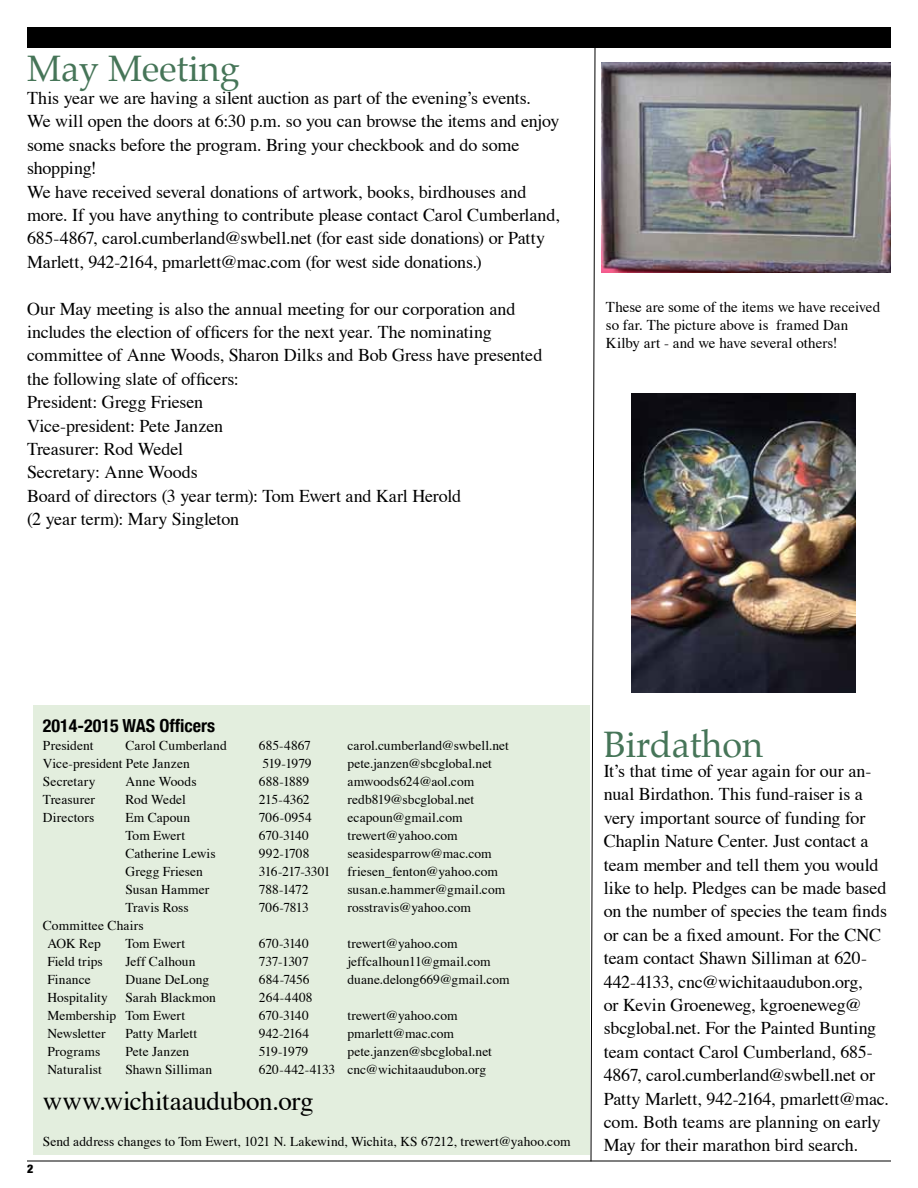
<style>
.page{position:relative;width:918px;height:1188px;background:#fff}
.page>*{position:absolute;margin:0;border:0;box-sizing:border-box;transform-origin:0 0}
.t1{font:36px "Palatino";color:#467558}
.t2{font:27px "Times";letter-spacing:-.015em;color:#000}
.t3{font:18px/23.4px "Times";letter-spacing:-.01em;color:#000}
.t4{font:700 condensed 18px "Helvetica Neue";color:#000}
.t5{font:15px/18px "Times";color:#000}
.t6{font:13.5px/18px "Times";color:#000}
.t7{font:13.5px "Times";letter-spacing:-.05em;color:#000}
.t8{font:900 condensed 12px "Helvetica Neue";color:#000}
</style>
<div class="page">
<hr style="left:27px;top:1161px;width:864px;height:1px;background:#000">
<svg style="left:590px;top:48px;width:6px;height:1114px"></svg>
<div style="left:27px;top:27px;width:864px;height:21px;background:#000"></div>
<div style="left:33px;top:705px;width:557px;height:450px;background:#e3eede"></div>
<img style="left:602px;top:63px;width:289px;height:209px">
<img style="left:631px;top:394px;width:225px;height:299px">
<h1 class="t1" style="left:27px;top:38px;width:214px">May Meeting</h1>
<p class="t3" style="left:27px;top:87px;width:534px">This year we are having a silent auction as part of the evening’s events.<br>We will open the doors at 6:30 p.m. so you can browse the items and enjoy some snacks before the program. Bring your checkbook and do some shopping!<br>We have received several donations of artwork, books, birdhouses and more. If you have anything to contribute please contact Carol Cumberland, 685-4867, carol.cumberland@swbell.net (for east side donations) or Patty Marlett, 942-2164, pmarlett@mac.com (for west side donations.)</p>
<p class="t3" style="left:27px;top:298px;width:517px">Our May meeting is also the annual meeting for our corporation and includes the election of officers for the next year. The nominating committee of Anne Woods, Sharon Dilks and Bob Gress have presented the following slate of officers:<br>President: Gregg Friesen<br>Vice-president: Pete Janzen<br>Treasurer: Rod Wedel<br>Secretary: Anne Woods<br>Board of directors (3 year term): Tom Ewert and Karl Herold<br>(2 year term): Mary Singleton</p>
<p class="t5" style="left:606px;top:299px;width:276px">These are some of the items we have received so far. The picture above is framed Dan<br>Kilby art - and we have several others!</p>
<p class="t8" style="left:27px;top:1159px;width:8px">2</p>
<p class="t4" style="left:43px;top:710px;width:174px">2014-2015 WAS Officers</p>
<p class="t6" style="left:43px;top:737px;width:52px">President</p>
<p class="t6" style="left:125px;top:737px;width:103px">Carol Cumberland</p>
<p class="t6" style="left:259px;top:737px;width:54px">685-4867</p>
<p class="t6" style="left:347px;top:737px;width:163px">carol.cumberland@swbell.net</p>
<p class="t6" style="left:43px;top:755px;width:148px">Vice-president Pete Janzen</p>
<p class="t6" style="left:262px;top:755px;width:51px">519-1979</p>
<p class="t6" style="left:347px;top:755px;width:146px">pete.janzen@sbcglobal.net</p>
<p class="t6" style="left:43px;top:773px;width:54px">Secretary</p>
<p class="t6" style="left:125px;top:773px;width:73px">Anne Woods</p>
<p class="t6" style="left:259px;top:773px;width:52px">688-1889</p>
<p class="t6" style="left:347px;top:773px;width:128px">amwoods624@aol.com</p>
<p class="t6" style="left:43px;top:791px;width:53px">Treasurer</p>
<p class="t6" style="left:125px;top:791px;width:62px">Rod Wedel</p>
<p class="t6" style="left:259px;top:791px;width:52px">215-4362</p>
<p class="t6" style="left:347px;top:791px;width:128px">redb819@sbcglobal.net</p>
<p class="t6" style="left:43px;top:809px;width:53px">Directors</p>
<p class="t6" style="left:125px;top:809px;width:66px">Em Capoun</p>
<p class="t6" style="left:259px;top:809px;width:54px">706-0954</p>
<p class="t6" style="left:347px;top:809px;width:117px">ecapoun@gmail.com</p>
<p class="t6" style="left:125px;top:827px;width:61px">Tom Ewert</p>
<p class="t6" style="left:259px;top:827px;width:51px">670-3140</p>
<p class="t6" style="left:347px;top:827px;width:112px">trewert@yahoo.com</p>
<p class="t6" style="left:125px;top:845px;width:92px">Catherine Lewis</p>
<p class="t6" style="left:259px;top:845px;width:52px">992-1708</p>
<p class="t6" style="left:347px;top:845px;width:146px">seasidesparrow@mac.com</p>
<p class="t6" style="left:125px;top:863px;width:79px">Gregg Friesen</p>
<p class="t7" style="left:259px;top:863px;width:73px">316-217-3301</p>
<p class="t6" style="left:347px;top:863px;width:152px">friesen_fenton@yahoo.com</p>
<p class="t6" style="left:125px;top:881px;width:85px">Susan Hammer</p>
<p class="t6" style="left:259px;top:881px;width:51px">788-1472</p>
<p class="t6" style="left:347px;top:881px;width:159px">susan.e.hammer@gmail.com</p>
<p class="t6" style="left:125px;top:899px;width:65px">Travis Ross</p>
<p class="t6" style="left:259px;top:899px;width:52px">706-7813</p>
<p class="t6" style="left:347px;top:899px;width:125px">rosstravis@yahoo.com</p>
<p class="t6" style="left:47px;top:917px;width:98px;text-indent:-4px">Committee Chairs<br>AOK Rep</p>
<p class="t6" style="left:125px;top:935px;width:61px">Tom Ewert</p>
<p class="t6" style="left:259px;top:935px;width:51px">670-3140</p>
<p class="t6" style="left:347px;top:935px;width:112px">trewert@yahoo.com</p>
<p class="t6" style="left:47px;top:953px;width:57px">Field trips</p>
<p class="t6" style="left:125px;top:953px;width:72px">Jeff Calhoun</p>
<p class="t6" style="left:259px;top:953px;width:51px">737-1307</p>
<p class="t6" style="left:347px;top:953px;width:145px">jeffcalhoun11@gmail.com</p>
<p class="t6" style="left:47px;top:971px;width:45px">Finance</p>
<p class="t6" style="left:125px;top:971px;width:85px">Duane DeLong</p>
<p class="t6" style="left:259px;top:971px;width:52px">684-7456</p>
<p class="t6" style="left:347px;top:971px;width:164px">duane.delong669@gmail.com</p>
<p class="t6" style="left:47px;top:989px;width:62px">Hospitality</p>
<p class="t6" style="left:125px;top:989px;width:92px">Sarah Blackmon</p>
<p class="t6" style="left:259px;top:989px;width:55px">264-4408</p>
<p class="t6" style="left:47px;top:1007px;width:139px">Membership Tom Ewert</p>
<p class="t6" style="left:259px;top:1007px;width:51px">670-3140</p>
<p class="t6" style="left:347px;top:1007px;width:112px">trewert@yahoo.com</p>
<p class="t6" style="left:47px;top:1025px;width:60px">Newsletter</p>
<p class="t6" style="left:125px;top:1025px;width:73px">Patty Marlett</p>
<p class="t6" style="left:259px;top:1025px;width:52px">942-2164</p>
<p class="t6" style="left:347px;top:1025px;width:108px">pmarlett@mac.com</p>
<p class="t6" style="left:47px;top:1043px;width:54px">Programs</p>
<p class="t6" style="left:125px;top:1043px;width:65px">Pete Janzen</p>
<p class="t6" style="left:259px;top:1043px;width:51px">519-1979</p>
<p class="t6" style="left:347px;top:1043px;width:146px">pete.janzen@sbcglobal.net</p>
<p class="t6" style="left:47px;top:1061px;width:56px">Naturalist</p>
<p class="t6" style="left:125px;top:1061px;width:88px">Shawn Silliman</p>
<p class="t6" style="left:259px;top:1061px;width:229px">620-442-4133 cnc@wichitaaudubon.org</p>
<h2 class="t2" style="left:43px;top:1084px;width:272px">www.wichitaaudubon.org</h2>
<p class="t6" style="left:43px;top:1133px;width:529px">Send address changes to Tom Ewert, 1021 N. Lakewind, Wichita, KS 67212, trewert@yahoo.com</p>
<h1 class="t1" style="left:604px;top:714px;width:161px">Birdathon</h1>
<p class="t3" style="left:604px;top:760px;width:287px">It’s that time of year again for our an&shy;nual Birdathon. This fund-raiser is a very important source of funding for Chaplin Nature Center. Just contact a team member and tell them you would like to help. Pledges can be made based on the number of species the team finds or can be a fixed amount. For the CNC team contact Shawn Silliman at 620- 442-4133, cnc@wichitaaudubon.org,<br>or Kevin Groeneweg, kgroeneweg@ sbcglobal.net. For the Painted Bunting team contact Carol Cumberland, 685- 4867, carol.cumberland@swbell.net or Patty Marlett, 942-2164, pmarlett@mac. com. Both teams are planning on early May for their marathon bird search.</p>
</div>
